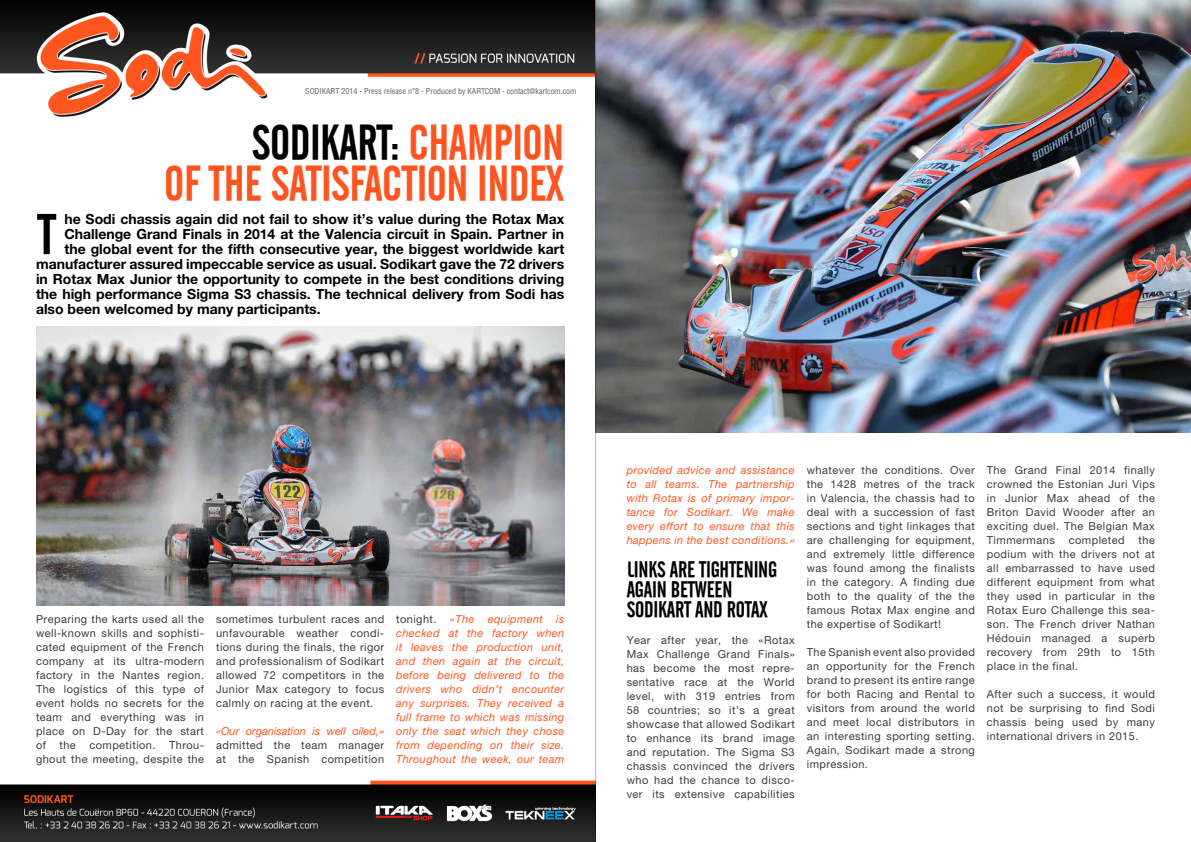
<style>
.page{position:relative;width:1191px;height:842px;background:#fff}
.page>*{position:absolute;margin:0;border:0;box-sizing:border-box;transform-origin:0 0}
.t1{font:57px "Cafeta";color:#000}
.t2{font:48px/41px "Cafeta";letter-spacing:-.01em;color:#fe5420;text-align:right}
.t3{font:22px/20px "Cafeta";letter-spacing:-.01em;color:#000}
.t4{font:700 14px "Helvetica Neue LT Pro";color:#000}
.t5{font:11px/14px "Helvetica Neue LT Pro";letter-spacing:.04em;color:#3c3c3b;text-align:justify}
.t6{font:italic 11px/14px "Helvetica Neue LT Pro";letter-spacing:.03em;color:#ff561f;text-align:justify}
.t7{font:italic 11px "Helvetica Neue LT Pro";color:#ff561f}
.t8{font:condensed 8px "Helvetica LT Std";color:#646363}
.s1{color:#000}
.s2{font-style:normal;color:#3c3c3b}
</style>
<div class="page">
<img style="left:0;top:0;width:595px;height:842px">
<img style="left:36px;top:326px;width:528px;height:279px">
<img style="left:596px;top:0;width:595px;height:432px">
<hr style="left:595px;top:0;width:1px;height:842px;background:#000">
<p class="t8" style="left:305px;top:86px;width:272px">SODIKART 2014 - Press release n°8 - Produced by KARTCOM - contact@kartcom.com</p>
<h2 class="t2" style="left:164px;top:123px;width:401px"><span class="s1">SODIKART:</span> CHAMPION<br>OF THE SATISFACTION INDEX</h2>
<p class="t4" style="left:64px;top:210px;width:501px">he Sodi chassis again did not fail to show it’s value during the Rotax Max</p>
<p class="t4" style="left:64px;top:225px;width:501px">Challenge Grand Finals in 2014 at the Valencia circuit in Spain. Partner in</p>
<p class="t4" style="left:64px;top:240px;width:501px">the global event for the fifth consecutive year, the biggest worldwide kart</p>
<p class="t4" style="left:36px;top:255px;width:530px">manufacturer assured impeccable service as usual. Sodikart gave the 72 drivers</p>
<p class="t4" style="left:36px;top:270px;width:530px">in Rotax Max Junior the opportunity to compete in the best conditions driving</p>
<p class="t4" style="left:36px;top:285px;width:530px">the high performance Sigma S3 chassis. The technical delivery from Sodi has</p>
<p class="t4" style="left:36px;top:300px;width:286px">also been welcomed by many participants.</p>
<h1 class="t1" style="left:37px;top:203px;width:20px">T</h1>
<p class="t5" style="left:36px;top:612px;width:170px">Preparing the karts used all the well-known skills and sophisti&shy;cated equipment of the French company at its ultra-modern factory in the Nantes region.<br>The logistics of this type of event holds no secrets for the team and everything was in place on D-Day for the start of the competition. Throu&shy;ghout the meeting, despite the</p>
<p class="t5" style="left:216px;top:612px;width:170px">sometimes turbulent races and unfavourable weather condi&shy;tions during the finals, the rigor and professionalism of Sodikart allowed 72 competitors in the Junior Max category to focus calmly on racing at the event.</p>
<p class="t7" style="left:216px;top:724px;width:170px">«Our organisation is well oiled,»</p>
<p class="t5" style="left:216px;top:738px;width:170px">admitted the team manager at the Spanish competition</p>
<p class="t6" style="left:396px;top:612px;width:170px"><span class="s2">tonight.</span> «The equipment is checked at the factory when it leaves the production unit, and then again at the circuit, before being delivered to the drivers who didn’t encounter any surprises. They received a full frame to which was missing only the seat which they chose from depending on their size.<br>Throughout the week, our team</p>
<p class="t6" style="left:626px;top:462px;width:170px">provided advice and assistance to all teams. The partnership with Rotax is of primary impor&shy;tance for Sodikart. We make every effort to ensure that this happens in the best conditions.»</p>
<h3 class="t3" style="left:626px;top:559px;width:152px">LINKS ARE TIGHTENING<br>AGAIN BETWEEN<br>SODIKART AND ROTAX</h3>
<p class="t5" style="left:626px;top:632px;width:170px">Year after year, the «Rotax Max Challenge Grand Finals» has become the most repre&shy;sentative race at the World level, with 319 entries from 58 countries; so it’s a great showcase that allowed Sodikart to enhance its brand image and reputation. The Sigma S3 chassis convinced the drivers who had the chance to disco&shy;ver its extensive capabilities</p>
<p class="t5" style="left:806px;top:462px;width:170px">whatever the conditions. Over the 1428 metres of the track in Valencia, the chassis had to deal with a succession of fast sections and tight linkages that are challenging for equipment, and extremely little difference was found among the finalists in the category. A finding due both to the quality of the the famous Rotax Max engine and the expertise of Sodikart!</p>
<p class="t5" style="left:806px;top:644px;width:170px">The Spanish event also provided an opportunity for the French brand to present its entire range for both Racing and Rental to visitors from around the world and meet local distributors in an interesting sporting setting.<br>Again, Sodikart made a strong impression.</p>
<p class="t5" style="left:987px;top:462px;width:170px">The Grand Final 2014 finally crowned the Estonian Juri Vips in Junior Max ahead of the Briton David Wooder after an exciting duel. The Belgian Max Timmermans</p>
<p class="t5" style="left:987px;top:532px;width:170px;text-indent:152px">the podium with the drivers not at all embarrassed to have used different equipment from what they used in particular in the Rotax Euro Challenge this sea&shy;son. The French driver Nathan Hédouin managed a superb recovery from 29th to 15th place in the final.</p>
<p class="t5" style="left:987px;top:687px;width:170px">After such a success, it would not be surprising to find Sodi chassis being used by many international drivers in 2015.</p>
<p class="t5" style="left:1068px;top:532px;width:57px">completed</p>
</div>
